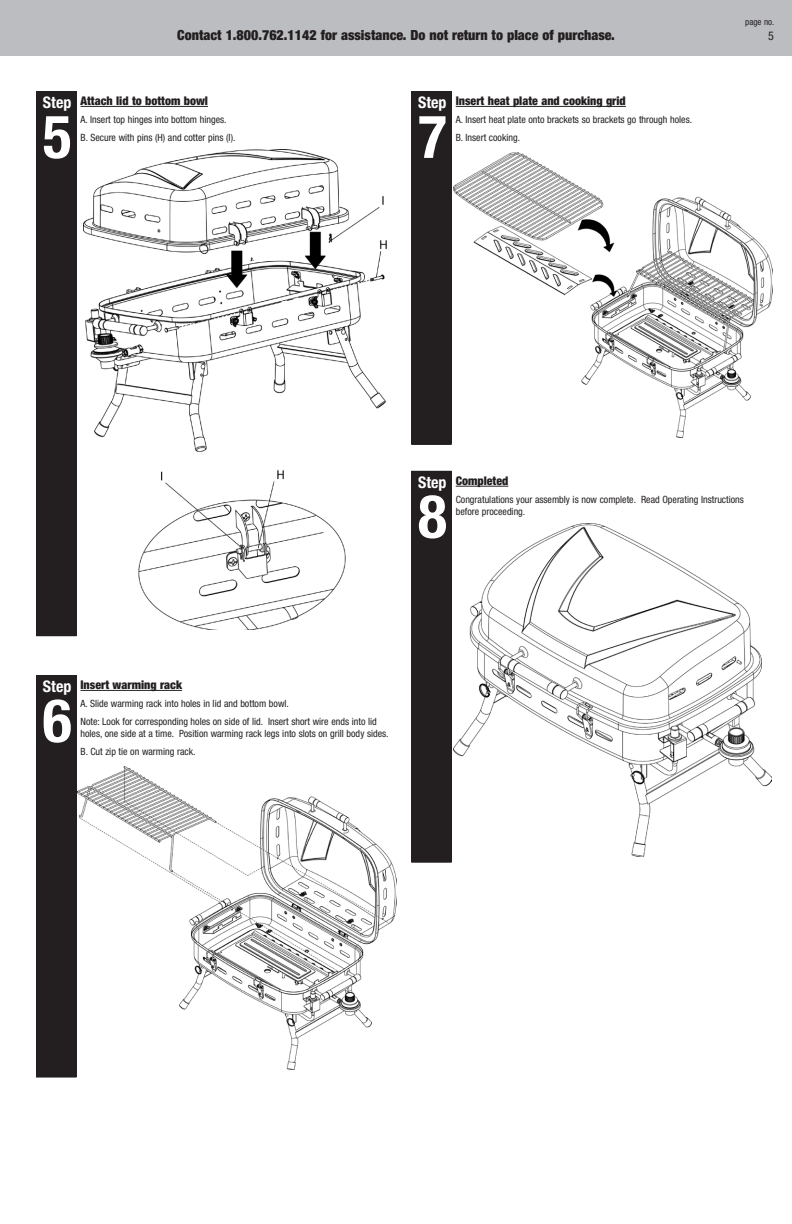
<style>
.page{position:relative;width:792px;height:1224px;background:#fff}
.page>*{position:absolute;margin:0;border:0;box-sizing:border-box;transform-origin:0 0}
.t1{font:700 condensed 60px "Helvetica Neue";color:#fff}
.t2{font:700 condensed 16px "Helvetica Neue";color:#fff}
.t3{font:900 condensed 14px "Helvetica Neue";color:#231f20}
.t4{font:900 condensed 12px "Helvetica Neue";color:#231f20}
.t5{font:condensed 10px/18px "Helvetica Neue";color:#231f20}
.t6{font:condensed 9px "Helvetica Neue";color:#231f20}
</style>
<div class="page">
<div style="left:0;top:0;width:792px;height:55px;background:#bcbdc0"></div>
<div style="left:412px;top:92px;width:40px;height:352px;background:#231f20"></div>
<hr style="left:411px;top:91px;width:41px;height:1px;background:#231f20">
<hr style="left:411px;top:92px;width:1px;height:53px;background:#231f20">
<hr style="left:411px;top:145px;width:1px;height:299px;background:#231f20">
<hr style="left:411px;top:444px;width:41px;height:1px;background:#231f20">
<hr style="left:456px;top:106px;width:170px;height:1px;background:#231f20">
<img style="left:453px;top:153px;width:319px;height:284px">
<div style="left:412px;top:471px;width:40px;height:391px;background:#231f20"></div>
<hr style="left:411px;top:471px;width:41px;height:1px;background:#231f20">
<hr style="left:411px;top:472px;width:1px;height:47px;background:#231f20">
<hr style="left:411px;top:519px;width:1px;height:343px;background:#231f20">
<hr style="left:411px;top:862px;width:41px;height:1px;background:#231f20">
<hr style="left:456px;top:486px;width:52px;height:1px;background:#231f20">
<img style="left:453px;top:523px;width:318px;height:333px">
<div style="left:36px;top:92px;width:41px;height:544px;background:#231f20"></div>
<hr style="left:36px;top:91px;width:41px;height:1px;background:#231f20">
<hr style="left:81px;top:106px;width:127px;height:1px;background:#231f20">
<img style="left:84px;top:149px;width:303px;height:481px">
<div style="left:36px;top:676px;width:41px;height:401px;background:#231f20"></div>
<hr style="left:36px;top:675px;width:41px;height:1px;background:#231f20">
<hr style="left:36px;top:1077px;width:41px;height:1px;background:#231f20">
<hr style="left:81px;top:690px;width:101px;height:1px;background:#231f20">
<img style="left:78px;top:766px;width:319px;height:303px">
<h3 class="t3" style="left:177px;top:26px;width:439px">Contact 1.800.762.1142 for assistance. Do not return to place of purchase.</h3>
<h2 class="t2" style="left:43px;top:93px;width:30px">Step</h2>
<h1 class="t1" style="left:43px;top:100px;width:30px">5</h1>
<p class="t4" style="left:81px;top:94px;width:129px">Attach lid to bottom bowl</p>
<p class="t5" style="left:81px;top:111px;width:155px">A. Insert top hinges into bottom hinges.<br>B. Secure with pins (H) and cotter pins (I).</p>
<h2 class="t2" style="left:418px;top:93px;width:30px">Step</h2>
<h1 class="t1" style="left:418px;top:100px;width:30px">7</h1>
<p class="t4" style="left:456px;top:94px;width:172px">Insert heat plate and cooking grid</p>
<p class="t5" style="left:456px;top:111px;width:236px">A. Insert heat plate onto brackets so brackets go through holes.<br>B. Insert cooking.</p>
<p class="t6" style="left:745px;top:17px;width:29px">page no.</p>
<h2 class="t2" style="left:418px;top:472px;width:30px">Step</h2>
<h1 class="t1" style="left:418px;top:480px;width:30px">8</h1>
<p class="t4" style="left:456px;top:473px;width:54px">Completed</p>
<p class="t5" style="left:456px;top:493px;width:290px;line-height:12px">Congratulations your assembly is now complete. Read Operating Instructions before proceeding.</p>
<h2 class="t2" style="left:43px;top:677px;width:30px">Step</h2>
<h1 class="t1" style="left:43px;top:684px;width:30px">6</h1>
<p class="t4" style="left:81px;top:678px;width:103px">Insert warming rack</p>
<p class="t5" style="left:81px;top:695px;width:298px">A. Slide warming rack into holes in lid and bottom bowl.<br>Note: Look for corresponding holes on side of lid. Insert short wire ends into lid</p>
<p class="t5" style="left:81px;top:725px;width:308px">holes, one side at a time. Position warming rack legs into slots on grill body sides.<br>B. Cut zip tie on warming rack.</p>
</div>
